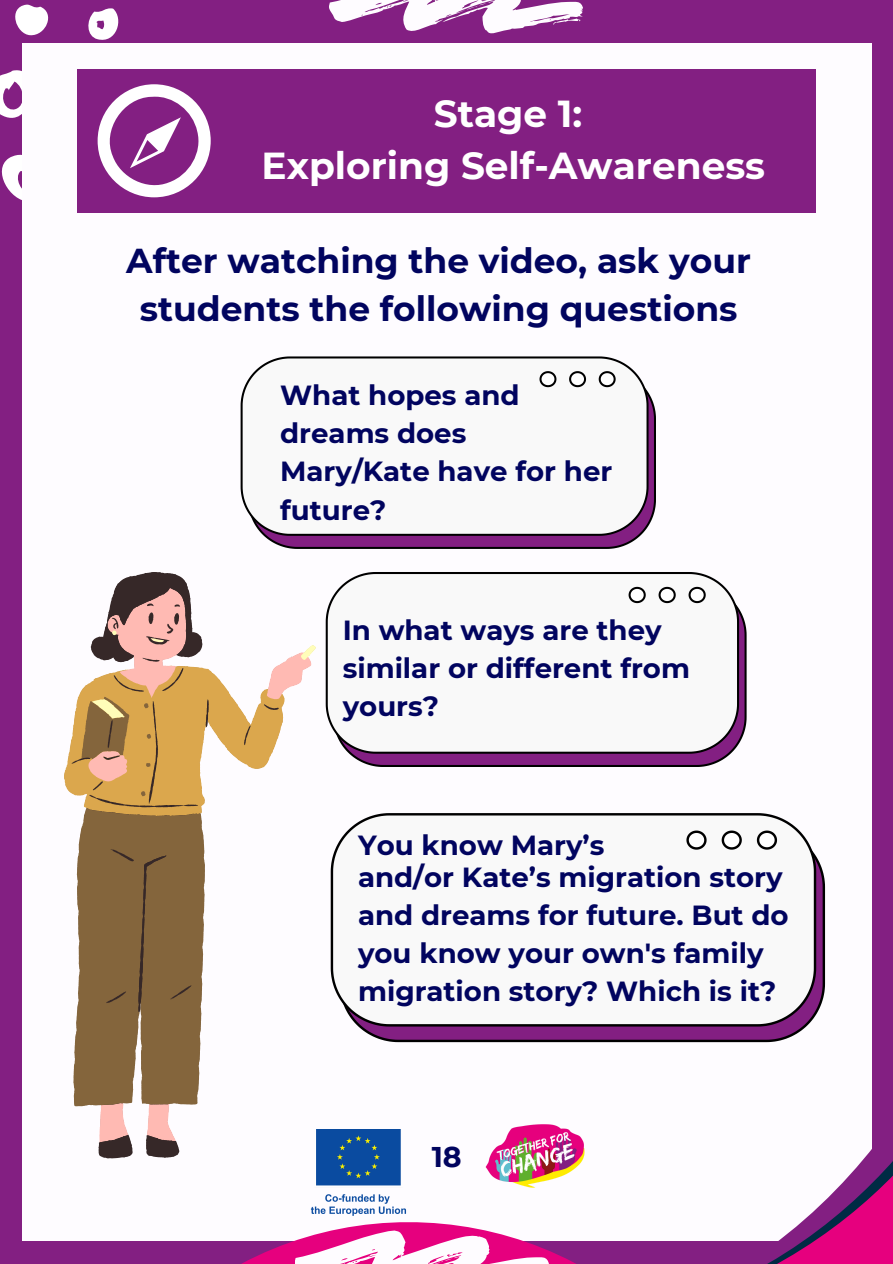
<style>
.page{position:relative;width:893px;height:1264px;background:#fff}
.page>*{position:absolute;margin:0;border:0;box-sizing:border-box;transform-origin:0 0}
.t1{font:700 37.5px/51.8px "Montserrat";color:#fff;text-align:center}
.t2{font:700 34.5px/47.2px "Montserrat";color:#01045f;text-align:center}
.t3{font:700 28.5px "Montserrat";color:#01045f}
.t4{font:700 27.6px/38px "Montserrat";color:#01045f}
</style>
<div class="page">
<div style="left:0;top:0;width:892px;height:1263px;background:#831f82"></div>
<svg style="left:15px;top:4px;width:34px;height:32px"></svg>
<svg style="left:88px;top:8px;width:31px;height:32px"></svg>
<svg style="left:0;top:64px;width:23px;height:71px"></svg>
<svg style="left:1px;top:152px;width:22px;height:50px"></svg>
<div style="left:23px;top:43px;width:848px;height:1197px;background:#fefcff"></div>
<svg style="left:195px;top:1124px;width:422px;height:139px"></svg>
<svg style="left:329px;top:0;width:253px;height:34px"></svg>
<svg style="left:295px;top:1230px;width:253px;height:33px;background:#f188c3"></svg>
<svg style="left:617px;top:1063px;width:275px;height:200px"></svg>
<div style="left:77px;top:69px;width:738px;height:143px;background:#831f82"></div>
<svg style="left:97px;top:84px;width:114px;height:114px"></svg>
<svg style="left:279px;top:1124px;width:36px;height:33px"></svg>
<svg style="left:279px;top:1124px;width:32px;height:18px"></svg>
<svg style="left:64px;top:645px;width:252px;height:149px"></svg>
<svg style="left:72px;top:572px;width:207px;height:586px"></svg>
<svg style="left:351px;top:610px;width:396px;height:156px;background:#80357f"></svg>
<svg style="left:325px;top:572px;width:415px;height:183px"></svg>
<svg style="left:687px;top:585px;width:20px;height:19px"></svg>
<svg style="left:657px;top:585px;width:20px;height:19px"></svg>
<svg style="left:627px;top:585px;width:20px;height:19px"></svg>
<svg style="left:359px;top:858px;width:466px;height:184px;background:#7a317a"></svg>
<svg style="left:330px;top:813px;width:487px;height:214px"></svg>
<svg style="left:755px;top:829px;width:23px;height:22px"></svg>
<svg style="left:720px;top:829px;width:23px;height:22px"></svg>
<svg style="left:684px;top:829px;width:24px;height:22px"></svg>
<svg style="left:265px;top:393px;width:391px;height:156px;background:#793379"></svg>
<svg style="left:240px;top:356px;width:409px;height:181px"></svg>
<svg style="left:597px;top:370px;width:20px;height:18px"></svg>
<svg style="left:567px;top:370px;width:20px;height:18px"></svg>
<svg style="left:538px;top:370px;width:19px;height:18px"></svg>
<p class="t1" style="left:261px;top:88px;width:505px">Stage 1:<br>Exploring Self-Awareness</p>
<p class="t2" style="left:126px;top:237px;width:626px">After watching the video, ask your students the following questions</p>
<h1 class="t4" style="left:280px;top:376px;width:333px">What hopes and dreams does<br>Mary/Kate have for her future?</h1>
<p class="t4" style="left:343px;top:611px;width:349px">In what ways are they similar or different from yours?</p>
<p class="t4" style="left:358px;top:826px;width:248px">You know Mary’s</p>
<p class="t4" style="left:358px;top:858px;width:432px">and/or Kate’s migration story and dreams for future. But do you know your own's family migration story? Which is it?</p>
<p class="t3" style="left:431px;top:1139px;width:31px">18</p>
</div>
